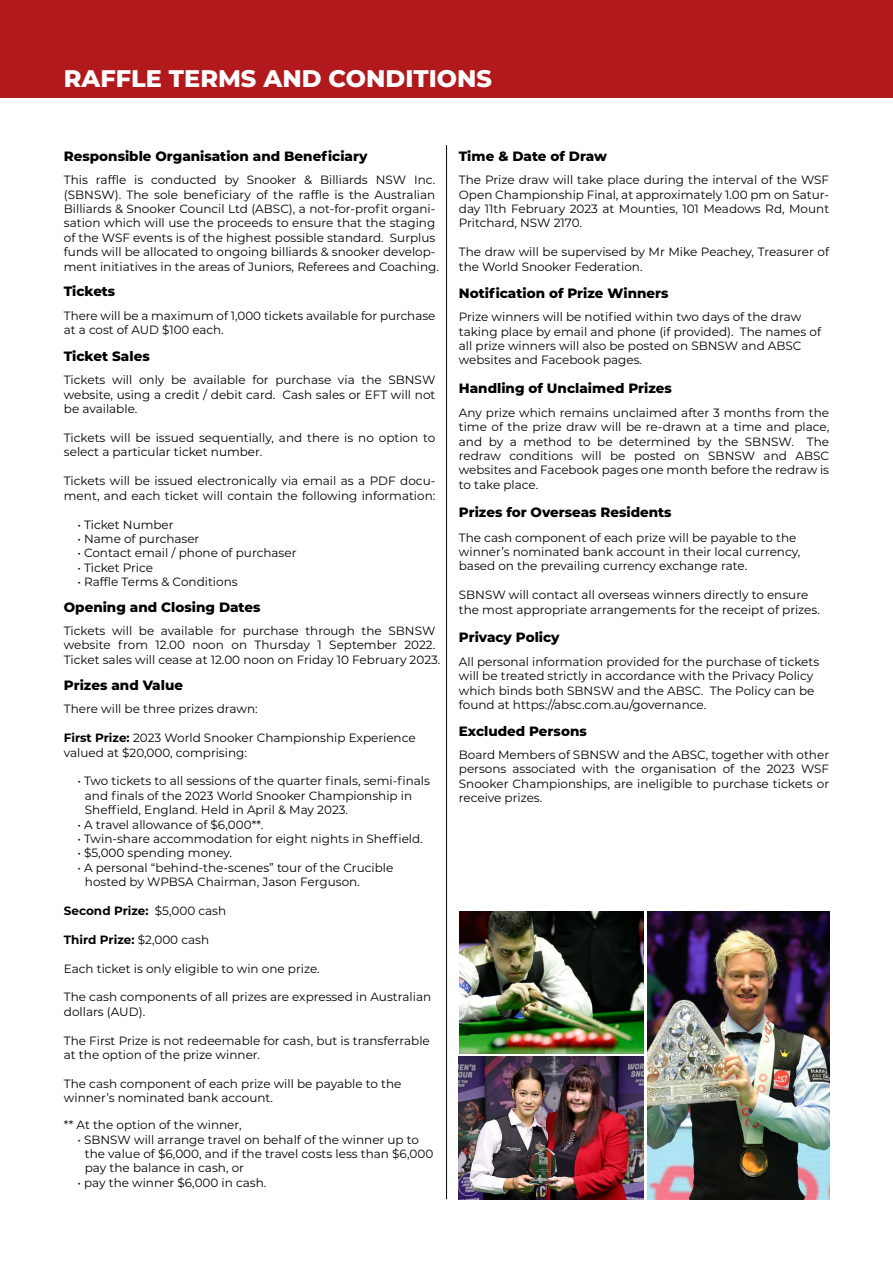
<style>
.page{position:relative;width:893px;height:1263px;background:#fff}
.page>*{position:absolute;margin:0;border:0;box-sizing:border-box;transform-origin:0 0}
.t1{font:800 24px "Montserrat";color:#fff}
.t2{font:800 13.5px "Montserrat";color:#000}
.t3{font:12px/14.4px "Montserrat";color:#000}
.t4{font:700 12px "Montserrat";color:#000}
.s1{font-weight:700}
.s2{font-weight:400}
</style>
<div class="page">
<div style="left:0;top:0;width:893px;height:98px;background:#b2191d"></div>
<hr style="left:446px;top:145px;width:1px;height:1054px;background:#000">
<img style="left:459px;top:911px;width:185px;height:143px">
<img style="left:459px;top:1057px;width:185px;height:142px">
<img style="left:648px;top:911px;width:181px;height:288px">
<h1 class="t1" style="left:64px;top:60px;width:430px">RAFFLE TERMS AND CONDITIONS</h1>
<p class="t2" style="left:64px;top:146px;width:305px">Responsible Organisation and Beneficiary</p>
<p class="t3" style="left:64px;top:172px;width:377px">This raffle is conducted by Snooker &amp; Billiards NSW Inc. (SBNSW). The sole beneficiary of the raffle is the Australian Billiards &amp; Snooker Council Ltd (ABSC), a not-for-profit organi&shy;sation which will use the proceeds to ensure that the staging of the WSF events is of the highest possible standard. Surplus funds will be allocated to ongoing billiards &amp; snooker develop&shy;ment initiatives in the areas of Juniors, Referees and Coaching.</p>
<p class="t2" style="left:64px;top:282px;width:53px">Tickets</p>
<p class="t3" style="left:64px;top:308px;width:373px">There will be a maximum of 1,000 tickets available for purchase at a cost of AUD $100 each.</p>
<p class="t2" style="left:64px;top:346px;width:87px">Ticket Sales</p>
<p class="t3" style="left:64px;top:373px;width:373px;text-align:justify">Tickets will only be available for purchase via the SBNSW website, using a credit / debit card. Cash sales or EFT will not be available.</p>
<p class="t3" style="left:64px;top:430px;width:373px">Tickets will be issued sequentially, and there is no option to select a particular ticket number.</p>
<p class="t3" style="left:64px;top:473px;width:373px">Tickets will be issued electronically via email as a PDF docu&shy;ment, and each ticket will contain the following information:</p>
<p class="t3" style="left:77px;top:517px;width:98px">• Ticket Number</p>
<p class="t3" style="left:77px;top:531px;width:124px">• Name of purchaser</p>
<p class="t3" style="left:77px;top:545px;width:221px">• Contact email / phone of purchaser</p>
<p class="t3" style="left:77px;top:560px;width:77px">• Ticket Price</p>
<p class="t3" style="left:77px;top:574px;width:162px">• Raffle Terms &amp; Conditions</p>
<p class="t2" style="left:64px;top:597px;width:198px">Opening and Closing Dates</p>
<p class="t3" style="left:64px;top:623px;width:378px">Tickets will be available for purchase through the SBNSW website from 12.00 noon on Thursday 1 September 2022.<br>Ticket sales will cease at 12.00 noon on Friday 10 February 2023.</p>
<p class="t2" style="left:64px;top:675px;width:121px">Prizes and Value</p>
<p class="t3" style="left:64px;top:701px;width:195px">There will be three prizes drawn:</p>
<p class="t3" style="left:64px;top:730px;width:353px"><span class="s1">First Prize:</span> 2023 World Snooker Championship Experience valued at $20,000, comprising:</p>
<p class="t3" style="left:85px;top:773px;width:347px;text-indent:-8px">• Two tickets to all sessions of the quarter finals, semi-finals and finals of the 2023 World Snooker Championship in<br>Sheffield, England. Held in April &amp; May 2023.</p>
<p class="t3" style="left:77px;top:817px;width:187px">• A travel allowance of $6,000**.</p>
<p class="t3" style="left:77px;top:831px;width:347px">• Twin-share accommodation for eight nights in Sheffield.</p>
<p class="t3" style="left:77px;top:845px;width:156px">• $5,000 spending money.</p>
<p class="t3" style="left:85px;top:860px;width:310px;text-indent:-8px">• A personal “behind-the-scenes” tour of the Crucible hosted by WPBSA Chairman, Jason Ferguson.</p>
<p class="t4" style="left:64px;top:902px;width:164px">Second Prize: <span class="s2">$5,000 cash</span></p>
<p class="t4" style="left:64px;top:931px;width:147px">Third Prize: <span class="s2">$2,000 cash</span></p>
<p class="t3" style="left:64px;top:961px;width:257px">Each ticket is only eligible to win one prize.</p>
<p class="t3" style="left:64px;top:989px;width:369px">The cash components of all prizes are expressed in Australian dollars (AUD).</p>
<p class="t3" style="left:64px;top:1033px;width:367px">The First Prize is not redeemable for cash, but is transferrable at the option of the prize winner.</p>
<p class="t3" style="left:64px;top:1076px;width:339px">The cash component of each prize will be payable to the winner’s nominated bank account.</p>
<p class="t3" style="left:64px;top:1117px;width:179px">** At the option of the winner,</p>
<p class="t3" style="left:85px;top:1132px;width:350px;text-indent:-8px">• SBNSW will arrange travel on behalf of the winner up to the value of $6,000, and if the travel costs less than $6,000 pay the balance in cash, or</p>
<p class="t3" style="left:77px;top:1175px;width:191px">• pay the winner $6,000 in cash.</p>
<p class="t2" style="left:459px;top:146px;width:150px">Time &amp; Date of Draw</p>
<p class="t3" style="left:459px;top:172px;width:372px;text-align:justify">The Prize draw will take place during the interval of the WSF Open Championship Final, at approximately 1.00 pm on Satur&shy;day 11th February 2023 at Mounties, 101 Meadows Rd, Mount Pritchard, NSW 2170.</p>
<p class="t3" style="left:459px;top:244px;width:372px">The draw will be supervised by Mr Mike Peachey, Treasurer of the World Snooker Federation.</p>
<p class="t2" style="left:459px;top:283px;width:211px">Notification of Prize Winners</p>
<p class="t3" style="left:459px;top:309px;width:364px">Prize winners will be notified within two days of the draw taking place by email and phone (if provided). The names of all prize winners will also be posted on SBNSW and ABSC websites and Facebook pages.</p>
<p class="t2" style="left:459px;top:379px;width:215px">Handling of Unclaimed Prizes</p>
<p class="t3" style="left:459px;top:405px;width:372px;text-align:justify">Any prize which remains unclaimed after 3 months from the time of the prize draw will be re-drawn at a time and place, and by a method to be determined by the SBNSW. The redraw conditions will be posted on SBNSW and ABSC websites and Facebook pages one month before the redraw is to take place.</p>
<p class="t2" style="left:459px;top:502px;width:214px">Prizes for Overseas Residents</p>
<p class="t3" style="left:459px;top:530px;width:343px">The cash component of each prize will be payable to the winner’s nominated bank account in their local currency, based on the prevailing currency exchange rate.</p>
<p class="t3" style="left:459px;top:587px;width:363px">SBNSW will contact all overseas winners directly to ensure the most appropriate arrangements for the receipt of prizes.</p>
<p class="t2" style="left:459px;top:628px;width:102px">Privacy Policy</p>
<p class="t3" style="left:459px;top:654px;width:362px">All personal information provided for the purchase of tickets will be treated strictly in accordance with the Privacy Policy which binds both SBNSW and the ABSC. The Policy can be found at https://absc.com.au/governance.</p>
<p class="t2" style="left:459px;top:721px;width:129px">Excluded Persons</p>
<p class="t3" style="left:459px;top:747px;width:372px;text-align:justify">Board Members of SBNSW and the ABSC, together with other persons associated with the organisation of the 2023 WSF Snooker Championships, are ineligible to purchase tickets or receive prizes.</p>
</div>
